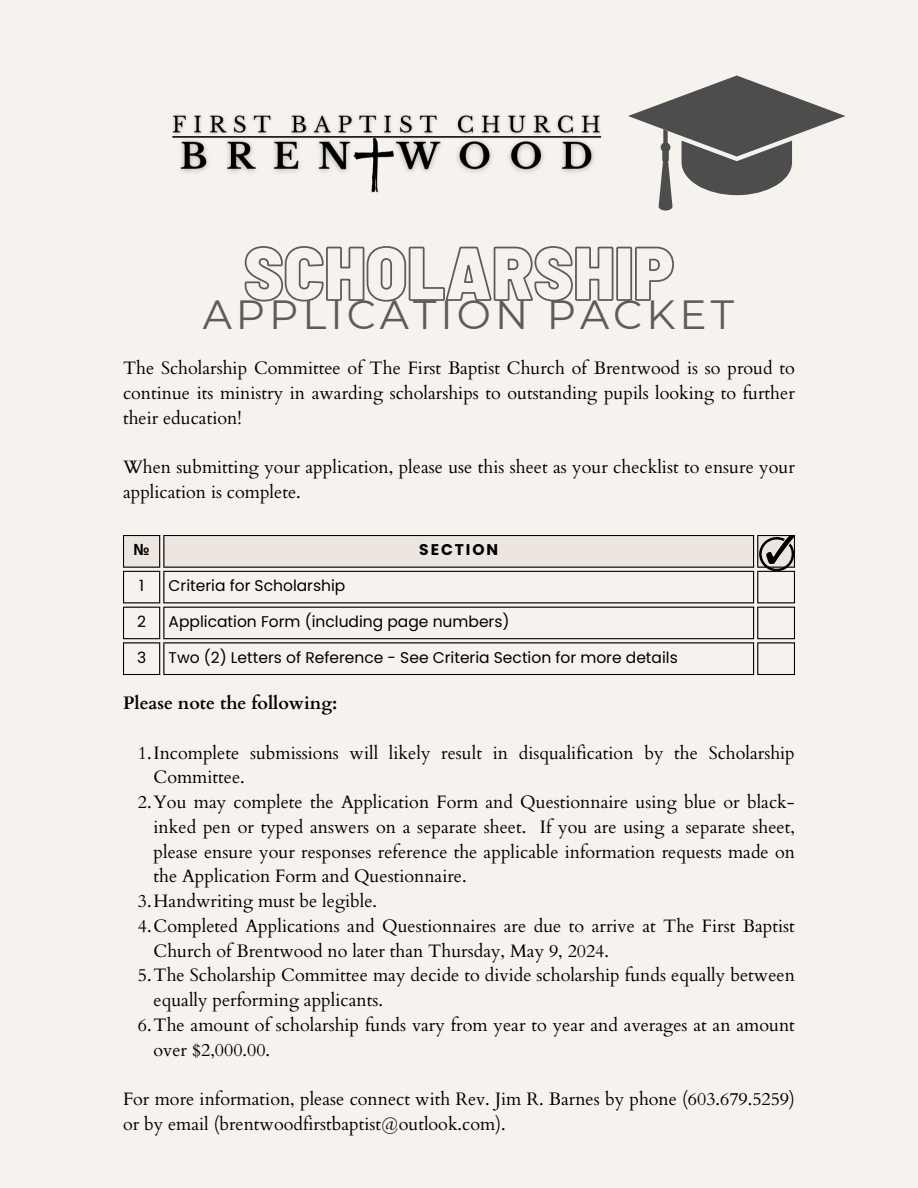
<style>
.page{position:relative;width:918px;height:1188px;background:#f6f2ee}
.page>*{position:absolute;margin:0;border:0;box-sizing:border-box;transform-origin:0 0}
.t1{font:40.65px "Montserrat";letter-spacing:.1em;color:#625a5a}
.t2{font:18px/24.8px "Cardo";color:#000}
.t3{font:700 18px "Cardo";color:#000}
.t4{font:15.45px "Poppins";color:#000}
.t5{font:700 15.45px "Poppins";letter-spacing:.125em;color:#000}
.t6{font:700 15.45px "Noto Sans";color:#000}
</style>
<div class="page">
<hr style="left:123px;top:572px;width:1px;height:30px;background:#000">
<hr style="left:159px;top:572px;width:1px;height:30px;background:#000">
<hr style="left:123px;top:571px;width:37px;height:1px;background:#000">
<hr style="left:123px;top:602px;width:37px;height:1px;background:#000">
<hr style="left:163px;top:572px;width:1px;height:30px;background:#000">
<hr style="left:753px;top:572px;width:1px;height:30px;background:#000">
<hr style="left:163px;top:571px;width:591px;height:1px;background:#000">
<hr style="left:163px;top:602px;width:591px;height:1px;background:#000">
<hr style="left:757px;top:572px;width:1px;height:30px;background:#000">
<hr style="left:794px;top:572px;width:1px;height:30px;background:#000">
<hr style="left:757px;top:571px;width:38px;height:1px;background:#000">
<hr style="left:757px;top:602px;width:38px;height:1px;background:#000">
<hr style="left:123px;top:608px;width:1px;height:30px;background:#000">
<hr style="left:159px;top:608px;width:1px;height:30px;background:#000">
<hr style="left:123px;top:607px;width:37px;height:1px;background:#000">
<hr style="left:123px;top:638px;width:37px;height:1px;background:#000">
<hr style="left:163px;top:608px;width:1px;height:30px;background:#000">
<hr style="left:753px;top:608px;width:1px;height:30px;background:#000">
<hr style="left:163px;top:607px;width:591px;height:1px;background:#000">
<hr style="left:163px;top:638px;width:591px;height:1px;background:#000">
<hr style="left:757px;top:608px;width:1px;height:30px;background:#000">
<hr style="left:794px;top:608px;width:1px;height:30px;background:#000">
<hr style="left:757px;top:607px;width:38px;height:1px;background:#000">
<hr style="left:757px;top:638px;width:38px;height:1px;background:#000">
<hr style="left:123px;top:643px;width:1px;height:31px;background:#000">
<hr style="left:159px;top:643px;width:1px;height:31px;background:#000">
<hr style="left:123px;top:642px;width:37px;height:1px;background:#000">
<hr style="left:123px;top:674px;width:37px;height:1px;background:#000">
<hr style="left:163px;top:643px;width:1px;height:31px;background:#000">
<hr style="left:753px;top:643px;width:1px;height:31px;background:#000">
<hr style="left:163px;top:642px;width:591px;height:1px;background:#000">
<hr style="left:163px;top:674px;width:591px;height:1px;background:#000">
<hr style="left:757px;top:643px;width:1px;height:31px;background:#000">
<hr style="left:794px;top:643px;width:1px;height:31px;background:#000">
<hr style="left:757px;top:642px;width:38px;height:1px;background:#000">
<hr style="left:757px;top:674px;width:38px;height:1px;background:#000">
<svg style="left:123px;top:535px;width:672px;height:36px"></svg>
<svg style="left:712px;top:76px;width:134px;height:120px"></svg>
<img style="left:172px;top:84px;width:540px;height:127px">
<svg style="left:244px;top:246px;width:430px;height:56px"></svg>
<p class="t1" style="left:203px;top:290px;width:533px">APPLICATION PACKET</p>
<p class="t2" style="left:123px;top:356px;width:673px;text-align:justify">The Scholarship Committee of The First Baptist Church of Brentwood is so proud to continue its ministry in awarding scholarships to outstanding pupils looking to further their education!</p>
<p class="t2" style="left:123px;top:455px;width:673px">When submitting your application, please use this sheet as your checklist to ensure your application is complete.</p>
<p class="t6" style="left:134px;top:539px;width:17px">№</p>
<p class="t5" style="left:419px;top:539px;width:80px">SECTION</p>
<h1 class="t4" style="left:139px;top:575px;width:6px">1</h1>
<h2 class="t4" style="left:169px;top:575px;width:178px">Criteria for Scholarship</h2>
<p class="t4" style="left:137px;top:610px;width:10px">2</p>
<p class="t4" style="left:169px;top:610px;width:342px">Application Form (including page numbers)</p>
<p class="t4" style="left:137px;top:646px;width:11px">3</p>
<p class="t4" style="left:169px;top:646px;width:511px">Two (2) Letters of Reference - See Criteria Section for more details</p>
<p class="t3" style="left:123px;top:691px;width:216px">Please note the following:</p>
<p class="t2" style="left:154px;top:741px;width:643px;text-indent:-16px">1.Incomplete submissions will likely result in disqualification by the Scholarship<br>Committee.</p>
<p class="t2" style="left:154px;top:790px;width:643px;text-align:justify;text-indent:-16px">2.You may complete the Application Form and Questionnaire using blue or black&shy;inked pen or typed answers on a separate sheet. If you are using a separate sheet, please ensure your responses reference the applicable information requests made on the Application Form and Questionnaire.</p>
<p class="t2" style="left:138px;top:889px;width:241px">3.Handwriting must be legible.</p>
<p class="t2" style="left:154px;top:914px;width:643px;text-indent:-16px">4.Completed Applications and Questionnaires are due to arrive at The First Baptist<br>Church of Brentwood no later than Thursday, May 9, 2024.</p>
<h3 class="t2" style="left:154px;top:963px;width:643px;text-indent:-16px">5.The Scholarship Committee may decide to divide scholarship funds equally between equally performing applicants.</h3>
<p class="t2" style="left:154px;top:1013px;width:643px;text-indent:-16px">6.The amount of scholarship funds vary from year to year and averages at an amount over $2,000.00.</p>
<p class="t2" style="left:123px;top:1087px;width:673px">For more information, please connect with Rev. Jim R. Barnes by phone (603.679.5259) or by email (brentwoodfirstbaptist@outlook.com).</p>
</div>
